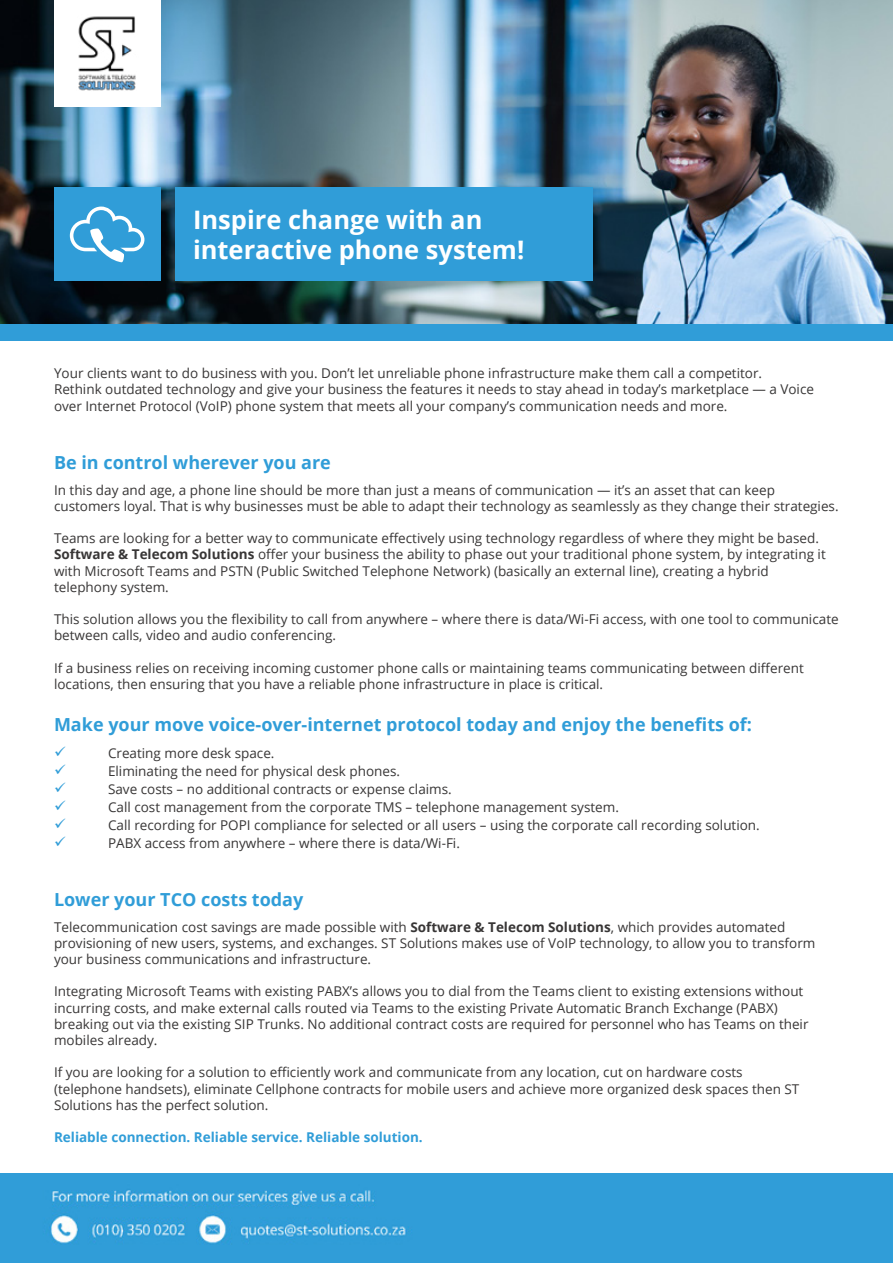
<style>
.page{position:relative;width:893px;height:1263px;background:#fff}
.page>*{position:absolute;margin:0;border:0;box-sizing:border-box;transform-origin:0 0}
.t1{font:700 25.5px/30.6px "Open Sans";color:#fff}
.t2{font:700 18px "Open Sans";color:#309dd8}
.t3{font:13.5px/16.2px "Open Sans";color:#383636}
.t4{font:700 13.5px "Open Sans";color:#309dd8}
.s1{font-weight:700}
</style>
<div class="page">
<img style="left:0;top:0;width:893px;height:323px">
<div style="left:176px;top:188px;width:417px;height:93px;background:#309dd8"></div>
<div style="left:54px;top:0;width:106px;height:106px;background:#fff"></div>
<img style="left:78px;top:16px;width:58px;height:75px">
<div style="left:54px;top:188px;width:106px;height:93px;background:#309dd8"></div>
<svg style="left:70px;top:207px;width:74px;height:55px"></svg>
<img style="left:0;top:1174px;width:893px;height:89px">
<div style="left:0;top:324px;width:893px;height:16px;background:#309dd8"></div>
<h1 class="t1" style="left:193px;top:204px;width:333px">Inspire change with an interactive phone system!</h1>
<p class="t3" style="left:54px;top:365px;width:761px">Your clients want to do business with you. Don’t let unreliable phone infrastructure make them call a competitor.<br>Rethink outdated technology and give your business the features it needs to stay ahead in today’s marketplace — a Voice over Internet Protocol (VoIP) phone system that meets all your company’s communication needs and more.</p>
<h2 class="t2" style="left:54px;top:450px;width:278px">Be in control wherever you are</h2>
<p class="t3" style="left:54px;top:481px;width:786px">In this day and age, a phone line should be more than just a means of communication — it’s an asset that can keep customers loyal. That is why businesses must be able to adapt their technology as seamlessly as they change their strategies.</p>
<p class="t3" style="left:54px;top:530px;width:773px">Teams are looking for a better way to communicate effectively using technology regardless of where they might be based.<br><span class="s1">Software &amp; Telecom Solutions</span> offer your business the ability to phase out your traditional phone system, by integrating it with Microsoft Teams and PSTN (Public Switched Telephone Network) (basically an external line), creating a hybrid telephony system.</p>
<p class="t3" style="left:54px;top:611px;width:786px">This solution allows you the flexibility to call from anywhere – where there is data/Wi-Fi access, with one tool to communicate between calls, video and audio conferencing.</p>
<p class="t3" style="left:54px;top:659px;width:751px">If a business relies on receiving incoming customer phone calls or maintaining teams communicating between different locations, then ensuring that you have a reliable phone infrastructure in place is critical.</p>
<h2 class="t2" style="left:54px;top:712px;width:699px">Make your move voice-over-internet protocol today and enjoy the benefits of:</h2>
<p class="t3" style="left:108px;top:744px;width:168px">Creating more desk space.</p>
<p class="t3" style="left:108px;top:762px;width:294px">Eliminating the need for physical desk phones.</p>
<p class="t3" style="left:108px;top:780px;width:345px">Save costs – no additional contracts or expense claims.</p>
<p class="t3" style="left:108px;top:798px;width:512px">Call cost management from the corporate TMS – telephone management system.</p>
<p class="t3" style="left:108px;top:816px;width:653px">Call recording for POPI compliance for selected or all users – using the corporate call recording solution.</p>
<p class="t3" style="left:108px;top:834px;width:353px">PABX access from anywhere – where there is data/Wi-Fi.</p>
<h2 class="t2" style="left:54px;top:887px;width:251px">Lower your TCO costs today</h2>
<p class="t3" style="left:54px;top:918px;width:763px">Telecommunication cost savings are made possible with <span class="s1">Software &amp; Telecom Solutions</span>, which provides automated provisioning of new users, systems, and exchanges. ST Solutions makes use of VoIP technology, to allow you to transform your business communications and infrastructure.</p>
<p class="t3" style="left:54px;top:983px;width:756px">Integrating Microsoft Teams with existing PABX’s allows you to dial from the Teams client to existing extensions without incurring costs, and make external calls routed via Teams to the existing Private Automatic Branch Exchange (PABX) breaking out via the existing SIP Trunks. No additional contract costs are required for personnel who has Teams on their mobiles already.</p>
<p class="t3" style="left:54px;top:1064px;width:747px">If you are looking for a solution to efficiently work and communicate from any location, cut on hardware costs (telephone handsets), eliminate Cellphone contracts for mobile users and achieve more organized desk spaces then ST<br>Solutions has the perfect solution.</p>
<p class="t4" style="left:54px;top:1128px;width:370px">Reliable connection. Reliable service. Reliable solution.</p>
</div>
